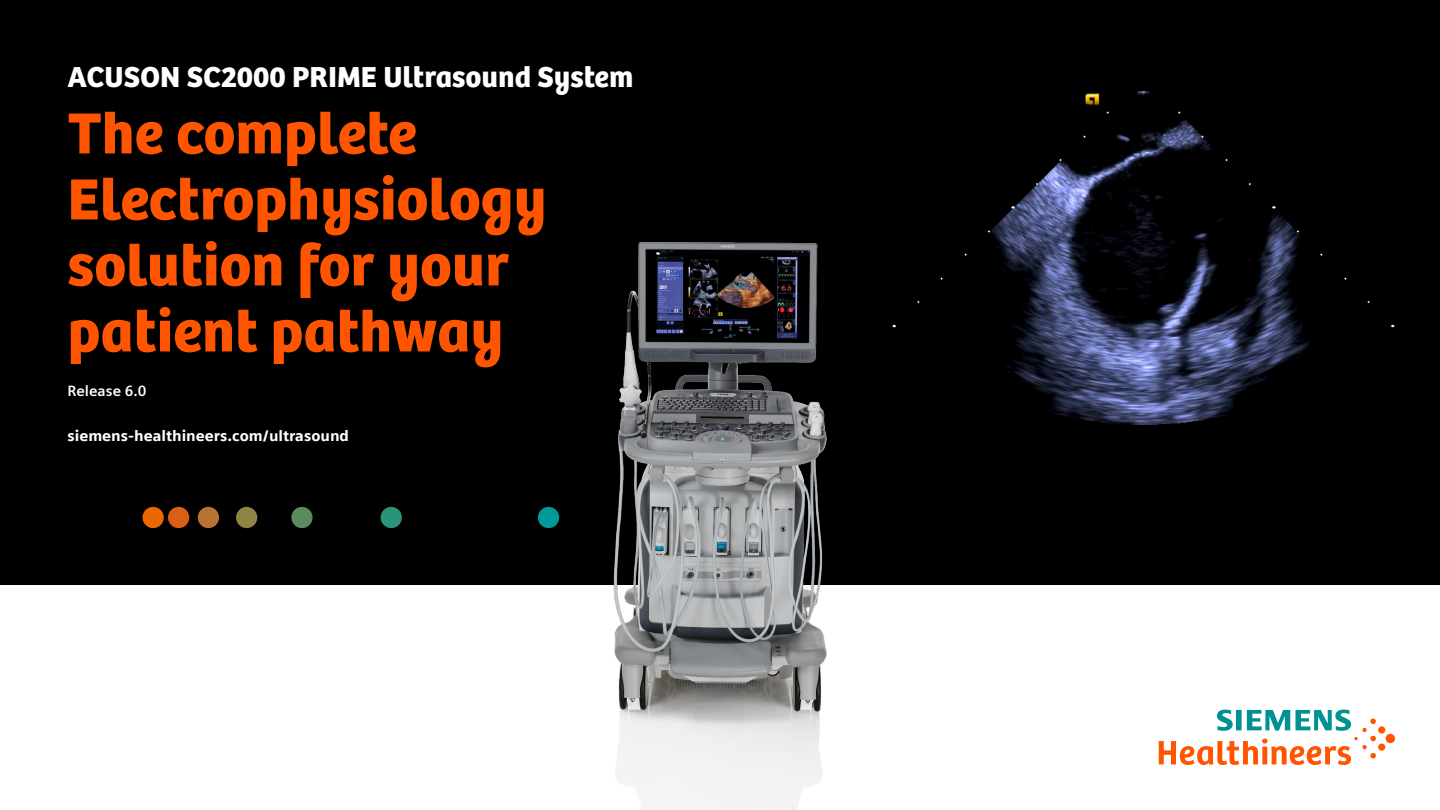
<style>
.page{position:relative;width:1440px;height:810px;background:#fff}
.page>*{position:absolute;margin:0;border:0;box-sizing:border-box;transform-origin:0 0}
.headline__80pt_110{font:60px/66px "SH Bree Headline Regular";color:#f50}
.product_tag__40pt_12{font:30px "SH Bree Headline Regular";color:#fff}
.url__20pt_24pt{font:900 15px "Siemens Sans";color:#fff}
.bodytext_subhead__20{font:700 15px "Siemens Sans";color:#fff}
</style>
<div class="page">
<div style="left:0;top:0;width:1440px;height:585px;background:#000"></div>
<svg style="left:1159px;top:710px;width:236px;height:55px"></svg>
<div style="left:142px;top:507px;width:22px;height:21px;background:#ec6602;border-radius:50%"></div>
<div style="left:168px;top:507px;width:21px;height:21px;background:#d85f14;border-radius:50%"></div>
<div style="left:198px;top:507px;width:21px;height:21px;background:#b7732f;border-radius:50%"></div>
<div style="left:236px;top:507px;width:21px;height:21px;background:#8c8545;border-radius:50%"></div>
<div style="left:291px;top:507px;width:22px;height:21px;background:#5a8a5e;border-radius:50%"></div>
<div style="left:381px;top:507px;width:21px;height:21px;background:#299478;border-radius:50%"></div>
<div style="left:538px;top:507px;width:21px;height:21px;background:#099;border-radius:50%"></div>
<img style="left:892px;top:91px;width:503px;height:334px">
<img style="left:613px;top:242px;width:214px;height:568px">
<h2 class="product_tag__40pt_12" style="left:68px;top:54px;width:567px">ACUSON SC2000 PRIME Ultrasound System</h2>
<p class="headline__80pt_110" style="left:68px;top:98px;width:480px">The complete<br>Electrophysiology solution for your patient pathway</p>
<p class="bodytext_subhead__20" style="left:68px;top:380px;width:81px">Release 6.0</p>
<p class="url__20pt_24pt" style="left:68px;top:424px;width:283px">siemens-healthineers.com/ultrasound</p>
</div>
